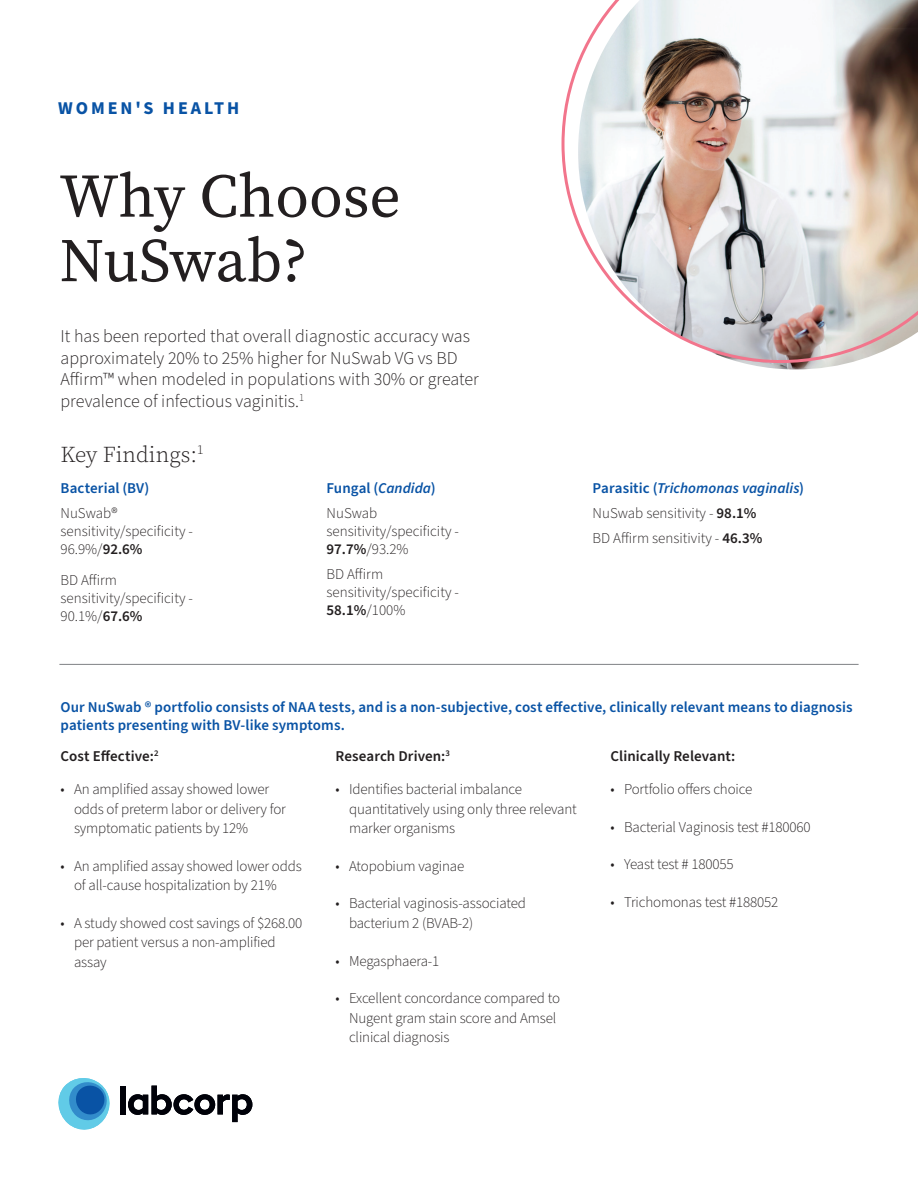
<style>
.page{position:relative;width:918px;height:1188px;background:#fff}
.page>*{position:absolute;margin:0;border:0;box-sizing:border-box;transform-origin:0 0}
.Headline{font:61.5px/64.5px "Source Serif Pro";color:#231f20}
.Headline-2{font:300 22.5px "Source Serif Pro";color:#231f20}
.Headline-3{font:300 18px/21.6px "Source Sans Pro";color:#231f20}
.Sub-headine_Sub-cate{font:700 18px "Source Sans Pro";letter-spacing:.16em;color:#0953a5}
.Body_Copy{font:300 15px/19.5px "Source Sans Pro";letter-spacing:-.01em;color:#231f20}
.Paragraph_Header{font:600 15px/18px "Source Sans Pro";letter-spacing:.005em;color:#0953a5}
.Paragraph_Header-2{font:600 15px "Source Sans Pro";letter-spacing:.005em;color:#231f20}
.Paragraph_Header-3{font:italic 600 15px "Source Sans Pro";letter-spacing:.005em;color:#0953a5}
.s1{font-weight:600}
.s2{font-style:italic}
.s3{font-style:normal}
</style>
<div class="page">
<hr style="left:59px;top:664px;width:800px;height:1px;background:#808285">
<div style="left:120px;top:1086px;width:6px;height:28px;background:#000109"></div>
<svg style="left:128px;top:1086px;width:124px;height:36px"></svg>
<svg style="left:58px;top:1078px;width:52px;height:52px"></svg>
<img style="left:562px;top:0;width:356px;height:363px">
<p class="Sub-headine_Sub-cate" style="left:58px;top:96px;width:183px">WOMEN'S HEALTH</p>
<p class="Headline" style="left:59px;top:164px;width:343px">Why Choose<br>NuSwab?</p>
<p class="Headline-3" style="left:61px;top:326px;width:420px">It has been reported that overall diagnostic accuracy was approximately 20% to 25% higher for NuSwab VG vs BD Affirm™ when modeled in populations with 30% or greater prevalence of infectious vaginitis.<sup>1</sup></p>
<p class="Headline-2" style="left:61px;top:440px;width:145px">Key Findings:<sup>1</sup></p>
<p class="Paragraph_Header" style="left:61px;top:480px;width:90px">Bacterial (BV)</p>
<p class="Body_Copy" style="left:61px;top:504px;width:134px;line-height:18px">NuSwab® sensitivity/specificity -<br>96.9%/<span class="s1">92.6%</span></p>
<p class="Body_Copy" style="left:61px;top:572px;width:134px;line-height:18px">BD Affirm sensitivity/specificity -<br>90.1%/<span class="s1">67.6%</span></p>
<p class="Paragraph_Header" style="left:327px;top:480px;width:111px">Fungal (<span class="s2">Candida</span>)</p>
<p class="Body_Copy" style="left:327px;top:504px;width:134px;line-height:18px">NuSwab sensitivity/specificity -<br><span class="s1">97.7%</span>/93.2%</p>
<p class="Body_Copy" style="left:327px;top:565px;width:134px;line-height:18px">BD Affirm sensitivity/specificity -<br><span class="s1">58.1%</span>/100%</p>
<p class="Paragraph_Header-3" style="left:593px;top:478px;width:213px"><span class="s3">Parasitic (</span>Trichomonas vaginalis<span class="s3">)</span></p>
<p class="Body_Copy" style="left:593px;top:504px;width:165px">NuSwab sensitivity - <span class="s1">98.1%</span></p>
<p class="Body_Copy" style="left:593px;top:528px;width:171px">BD Affirm sensitivity - <span class="s1">46.3%</span></p>
<p class="Paragraph_Header" style="left:61px;top:698px;width:793px">Our NuSwab ® portfolio consists of NAA tests, and is a non-subjective, cost effective, clinically relevant means to diagnosis patients presenting with BV-like symptoms.</p>
<p class="Paragraph_Header-2" style="left:61px;top:746px;width:99px">Cost Effective:<sup>2</sup></p>
<p class="Body_Copy" style="left:74px;top:780px;width:213px;text-indent:-14px">• An amplified assay showed lower odds of preterm labor or delivery for symptomatic patients by 12%</p>
<p class="Body_Copy" style="left:74px;top:857px;width:229px;text-indent:-14px">• An amplified assay showed lower odds of all-cause hospitalization by 21%</p>
<p class="Body_Copy" style="left:74px;top:914px;width:230px;text-indent:-14px">• A study showed cost savings of $268.00 per patient versus a non-amplified assay</p>
<p class="Paragraph_Header-2" style="left:336px;top:746px;width:116px">Research Driven:<sup>3</sup></p>
<p class="Body_Copy" style="left:349px;top:780px;width:229px;text-indent:-14px">• Identifies bacterial imbalance quantitatively using only three relevant marker organisms</p>
<p class="Body_Copy" style="left:336px;top:857px;width:130px">• Atopobium vaginae</p>
<p class="Body_Copy" style="left:349px;top:894px;width:178px;text-indent:-14px">• Bacterial vaginosis-associated bacterium 2 (BVAB-2)</p>
<p class="Body_Copy" style="left:336px;top:951px;width:105px">• Megasphaera-1</p>
<p class="Body_Copy" style="left:349px;top:989px;width:212px;text-indent:-14px">• Excellent concordance compared to<br>Nugent gram stain score and Amsel clinical diagnosis</p>
<p class="Paragraph_Header-2" style="left:611px;top:746px;width:126px">Clinically Relevant:</p>
<p class="Body_Copy" style="left:611px;top:780px;width:143px">• Portfolio offers choice</p>
<p class="Body_Copy" style="left:611px;top:818px;width:201px">• Bacterial Vaginosis test #180060</p>
<p class="Body_Copy" style="left:611px;top:855px;width:124px">• Yeast test # 180055</p>
<p class="Body_Copy" style="left:611px;top:893px;width:169px">• Trichomonas test #188052</p>
</div>
